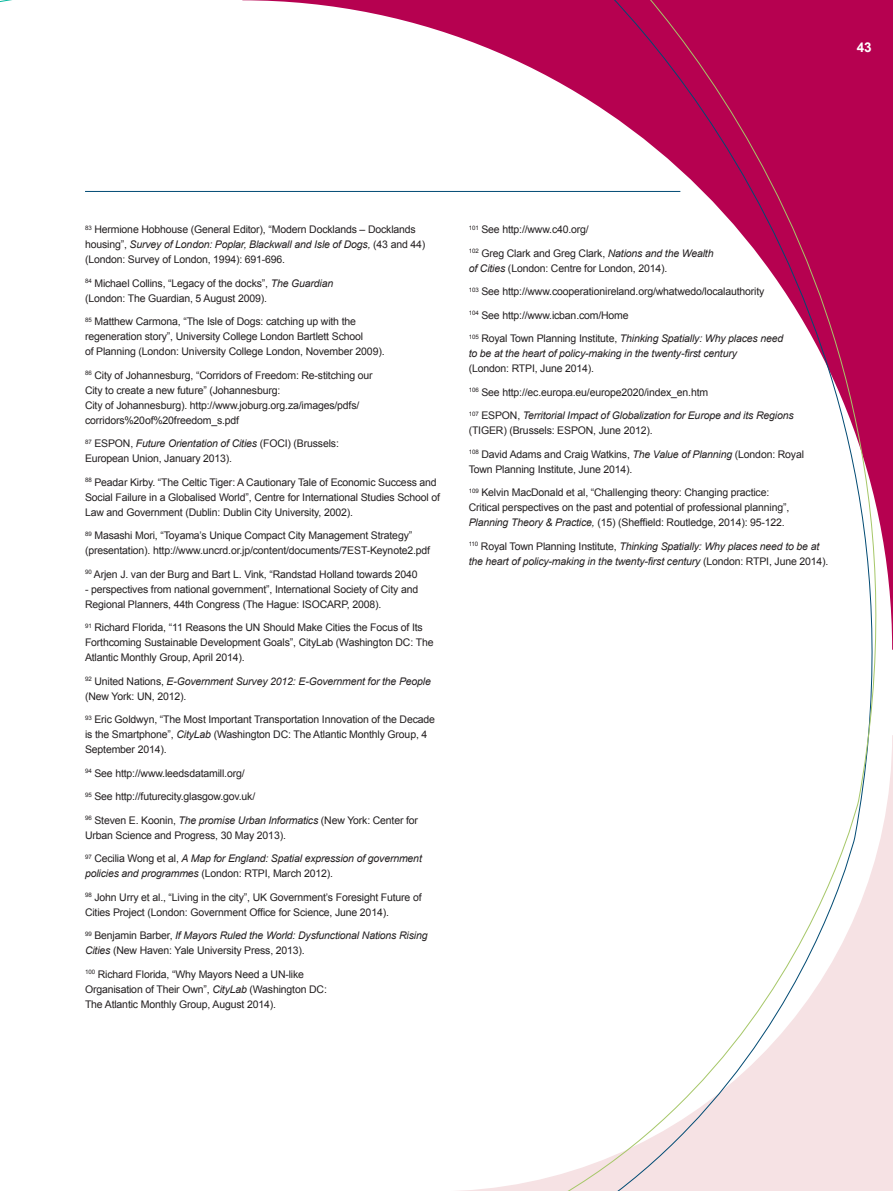
<style>
.page{position:relative;width:893px;height:1191px;background:#fff}
.page>*{position:absolute;margin:0;border:0;box-sizing:border-box;transform-origin:0 0}
.t1{font:700 13.5px "Arial";color:#fff}
.t2{font:10.5px/15px "Arial";letter-spacing:-.015em;color:#231f20}
.t3{font:italic 10.5px/15px "Arial";letter-spacing:-.015em;color:#231f20}
.s1{font-style:italic}
.s2{font-style:normal}
</style>
<div class="page">
<svg style="left:242px;top:0;width:255px;height:191px"></svg>
<hr style="left:85px;top:191px;width:595px;height:1px;background:#004a73">
<svg style="left:497px;top:0;width:396px;height:1191px"></svg>
<p class="t1" style="left:857px;top:39px;width:16px">43</p>
<p class="t2" style="left:85px;top:222px;width:342px"><sup>83</sup> Hermione Hobhouse (General Editor), “Modern Docklands – Docklands housing”, <span class="s1">Survey of London: Poplar, Blackwall and Isle of Dogs,</span> (43 and 44) (London: Survey of London, 1994): 691-696.</p>
<p class="t2" style="left:85px;top:275px;width:250px"><sup>84</sup> Michael Collins, “Legacy of the docks”, <span class="s1">The Guardian </span>(London: The Guardian, 5 August 2009).</p>
<p class="t2" style="left:85px;top:314px;width:301px"><sup>85</sup> Matthew Carmona, “The Isle of Dogs: catching up with the regeneration story”, University College London Bartlett School<br>of Planning (London: University College London, November 2009).</p>
<p class="t2" style="left:85px;top:367px;width:289px"><sup>86</sup> City of Johannesburg, “Corridors of Freedom: Re-stitching our City to create a new future” (Johannesburg:<br>City of Johannesburg). http://www.joburg.org.za/images/pdfs/ corridors%20of%20freedom_s.pdf</p>
<p class="t2" style="left:85px;top:436px;width:255px"><sup>87</sup> ESPON, <span class="s1">Future Orientation of Cities</span> (FOCI) (Brussels:<br>European Union, January 2013).</p>
<p class="t2" style="left:85px;top:474px;width:356px"><sup>88</sup> Peadar Kirby. “The Celtic Tiger: A Cautionary Tale of Economic Success and<br>Social Failure in a Globalised World”, Centre for International Studies School of<br>Law and Government (Dublin: Dublin City University, 2002).</p>
<p class="t2" style="left:85px;top:528px;width:347px"><sup>89</sup> Masashi Mori, “Toyama’s Unique Compact City Management Strategy” (presentation). http://www.uncrd.or.jp/content/documents/7EST-Keynote2.pdf</p>
<p class="t2" style="left:85px;top:566px;width:334px"><sup>90</sup> Arjen J. van der Burg and Bart L. Vink, “Randstad Holland towards 2040</p>
<p class="t2" style="left:85px;top:581px;width:335px">- perspectives from national government”, International Society of City and<br>Regional Planners, 44th Congress (The Hague: ISOCARP, 2008).</p>
<p class="t2" style="left:85px;top:620px;width:350px"><sup>91</sup> Richard Florida, “11 Reasons the UN Should Make Cities the Focus of Its<br>Forthcoming Sustainable Development Goals”, CityLab (Washington DC: The<br>Atlantic Monthly Group, April 2014).</p>
<p class="t3" style="left:85px;top:674px;width:347px"><sup>92</sup> <span class="s2">United Nations,</span> E-Government Survey 2012: E-Government for the People <span class="s2">(New York: UN, 2012).</span></p>
<p class="t2" style="left:85px;top:712px;width:351px"><sup>93</sup> Eric Goldwyn, “The Most Important Transportation Innovation of the Decade is the Smartphone”, <span class="s1">CityLab</span> (Washington DC: The Atlantic Monthly Group, 4<br>September 2014).</p>
<p class="t2" style="left:85px;top:765px;width:161px"><sup>94</sup> See http://www.leedsdatamill.org/</p>
<p class="t2" style="left:85px;top:789px;width:172px"><sup>95</sup> See http://futurecity.glasgow.gov.uk/</p>
<p class="t2" style="left:85px;top:812px;width:335px"><sup>96</sup> Steven E. Koonin, <span class="s1">The promise Urban Informatics</span> (New York: Center for<br>Urban Science and Progress, 30 May 2013).</p>
<p class="t3" style="left:85px;top:851px;width:338px"><sup>97</sup> <span class="s2">Cecilia Wong et al,</span> A Map for England: Spatial expression of government policies and programmes <span class="s2">(London: RTPI, March 2012).</span></p>
<p class="t2" style="left:85px;top:889px;width:338px"><sup>98</sup> John Urry et al., “Living in the city”, UK Government’s Foresight Future of</p>
<p class="t2" style="left:85px;top:904px;width:305px">Cities Project (London: Government Office for Science, June 2014).</p>
<p class="t3" style="left:85px;top:928px;width:344px"><sup>99</sup> <span class="s2">Benjamin Barber,</span> If Mayors Ruled the World: Dysfunctional Nations Rising<br>Cities <span class="s2">(New Haven: Yale University Press, 2013).</span></p>
<p class="t2" style="left:85px;top:966px;width:243px"><sup>100</sup> Richard Florida, “Why Mayors Need a UN-like<br>Organisation of Their Own”, <span class="s1">CityLab</span> (Washington DC:<br>The Atlantic Monthly Group, August 2014).</p>
<p class="t2" style="left:469px;top:222px;width:122px"><sup>101</sup> See http://www.c40.org/</p>
<p class="t2" style="left:469px;top:245px;width:246px"><sup>102</sup> Greg Clark and Greg Clark, <span class="s1">Nations and the Wealth of Cities</span> (London: Centre for London, 2014).</p>
<p class="t2" style="left:469px;top:284px;width:297px"><sup>103</sup> See http://www.cooperationireland.org/whatwedo/localauthority</p>
<p class="t2" style="left:469px;top:307px;width:162px"><sup>104</sup> See http://www.icban.com/Home</p>
<p class="t3" style="left:469px;top:331px;width:316px"><sup>105</sup> <span class="s2">Royal Town Planning Institute,</span> Thinking Spatially: Why places need to be at the heart of policy-making in the twenty-first century<br><span class="s2">(London: RTPI, June 2014).</span></p>
<p class="t2" style="left:469px;top:384px;width:241px"><sup>106</sup> See http://ec.europa.eu/europe2020/index_en.htm</p>
<p class="t3" style="left:469px;top:408px;width:326px"><sup>107</sup> <span class="s2">ESPON,</span> Territorial Impact of Globalization for Europe and its Regions <span class="s2">(TIGER) (Brussels: ESPON, June 2012).</span></p>
<p class="t2" style="left:469px;top:446px;width:337px"><sup>108</sup> David Adams and Craig Watkins, <span class="s1">The Value of Planning</span> (London: Royal<br>Town Planning Institute, June 2014).</p>
<p class="t2" style="left:469px;top:485px;width:322px"><sup>109</sup> Kelvin MacDonald et al, “Challenging theory: Changing practice:<br>Critical perspectives on the past and potential of professional planning”,<br><span class="s1">Planning Theory &amp; Practice,</span> (15) (Sheffield: Routledge, 2014): 95-122.</p>
<p class="t3" style="left:469px;top:539px;width:361px"><sup>110</sup> <span class="s2">Royal Town Planning Institute,</span> Thinking Spatially: Why places need to be at the heart of policy-making in the twenty-first century <span class="s2">(London: RTPI, June 2014).</span></p>
</div>
